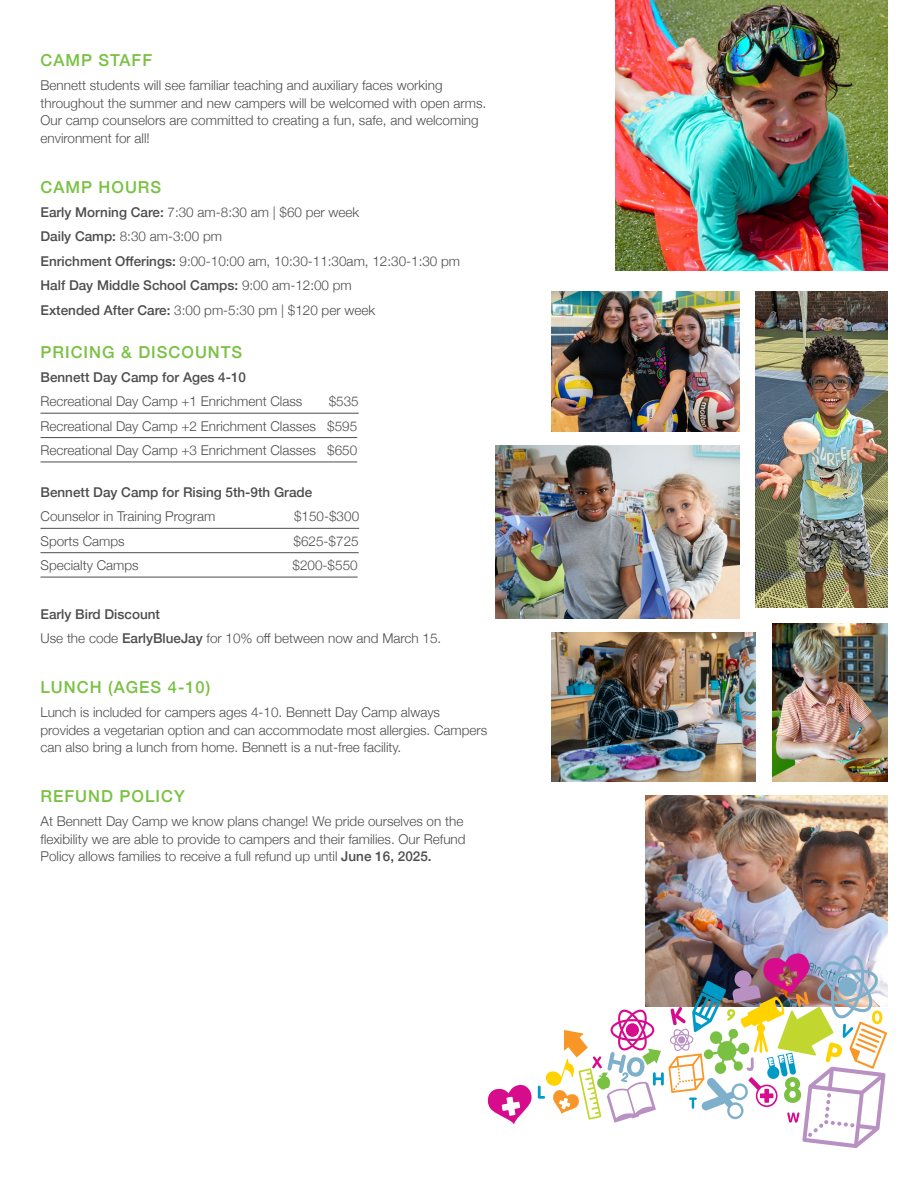
<style>
.page{position:relative;width:918px;height:1188px;background:#fff}
.page>*{position:absolute;margin:0;border:0;box-sizing:border-box;transform-origin:0 0}
.t1{font:500 16.5px "Helvetica Neue";letter-spacing:.06em;color:#7ac143}
.t2{font:300 13.5px/17.7px "Helvetica Neue";color:#4d4d4f}
.t3{font:500 13.5px "Helvetica Neue";color:#4d4d4f}
.s1{font-weight:500}
</style>
<div class="page">
<hr style="left:40px;top:413px;width:319px;height:1px;background:#4d4d4f">
<hr style="left:40px;top:437px;width:317px;height:1px;background:#4d4d4f">
<hr style="left:40px;top:462px;width:317px;height:1px;background:#4d4d4f">
<hr style="left:40px;top:528px;width:319px;height:1px;background:#4d4d4f">
<hr style="left:40px;top:552px;width:319px;height:1px;background:#4d4d4f">
<hr style="left:40px;top:577px;width:318px;height:1px;background:#4d4d4f">
<img style="left:616px;top:1px;width:271px;height:269px">
<img style="left:646px;top:796px;width:242px;height:211px">
<img style="left:772px;top:624px;width:116px;height:158px">
<img style="left:552px;top:633px;width:203px;height:149px">
<img style="left:552px;top:291px;width:188px;height:140px">
<img style="left:755px;top:291px;width:133px;height:317px">
<img style="left:496px;top:446px;width:244px;height:172px">
<svg style="left:487px;top:952px;width:400px;height:196px"></svg>
<p class="t1" style="left:40px;top:47px;width:113px">CAMP STAFF</p>
<p class="t2" style="left:40px;top:76px;width:447px">Bennett students will see familiar teaching and auxiliary faces working throughout the summer and new campers will be welcomed with open arms.<br>Our camp counselors are committed to creating a fun, safe, and welcoming environment for all!</p>
<p class="t1" style="left:40px;top:173px;width:122px">CAMP HOURS</p>
<p class="t2" style="left:40px;top:199px;width:421px;line-height:24.5px"><span class="s1">Early Morning Care:</span> 7:30 am-8:30 am | $60 per week<br><span class="s1">Daily Camp:</span> 8:30 am-3:00 pm<br><span class="s1">Enrichment Offerings:</span> 9:00-10:00 am, 10:30-11:30am, 12:30-1:30 pm <span class="s1">Half Day Middle School Camps:</span> 9:00 am-12:00 pm<br><span class="s1">Extended After Care:</span> 3:00 pm-5:30 pm | $120 per week</p>
<p class="t1" style="left:40px;top:338px;width:203px">PRICING &amp; DISCOUNTS</p>
<p class="t3" style="left:40px;top:366px;width:207px">Bennett Day Camp for Ages 4-10</p>
<p class="t2" style="left:40px;top:392px;width:263px">Recreational Day Camp +1 Enrichment Class</p>
<p class="t2" style="left:40px;top:388px;width:320px;line-height:24.5px;text-align:justify;text-indent:288px">$535<br>Recreational Day Camp +2 Enrichment Classes $595<br>Recreational Day Camp +3 Enrichment Classes $650</p>
<p class="t3" style="left:40px;top:481px;width:273px">Bennett Day Camp for Rising 5th-9th Grade</p>
<p class="t2" style="left:40px;top:507px;width:176px">Counselor in Training Program</p>
<p class="t2" style="left:294px;top:507px;width:67px">$150-$300</p>
<p class="t2" style="left:40px;top:531px;width:86px">Sports Camps</p>
<p class="t2" style="left:294px;top:531px;width:67px">$625-$725</p>
<p class="t2" style="left:40px;top:556px;width:100px">Specialty Camps</p>
<p class="t2" style="left:293px;top:556px;width:67px">$200-$550</p>
<p class="t2" style="left:40px;top:601px;width:402px;line-height:24.5px"><span class="s1">Early Bird Discount<br></span>Use the code <span class="s1">EarlyBlueJay</span> for 10% off between now and March 15.</p>
<p class="t1" style="left:40px;top:674px;width:171px">LUNCH (AGES 4-10)</p>
<p class="t2" style="left:40px;top:703px;width:448px">Lunch is included for campers ages 4-10. Bennett Day Camp always provides a vegetarian option and can accommodate most allergies. Campers can also bring a lunch from home. Bennett is a nut-free facility.</p>
<p class="t1" style="left:40px;top:782px;width:146px">REFUND POLICY</p>
<p class="t2" style="left:40px;top:811px;width:427px">At Bennett Day Camp we know plans change! We pride ourselves on the flexibility we are able to provide to campers and their families. Our Refund<br>Policy allows families to receive a full refund up until <span class="s1">June 16, 2025.</span></p>
</div>
